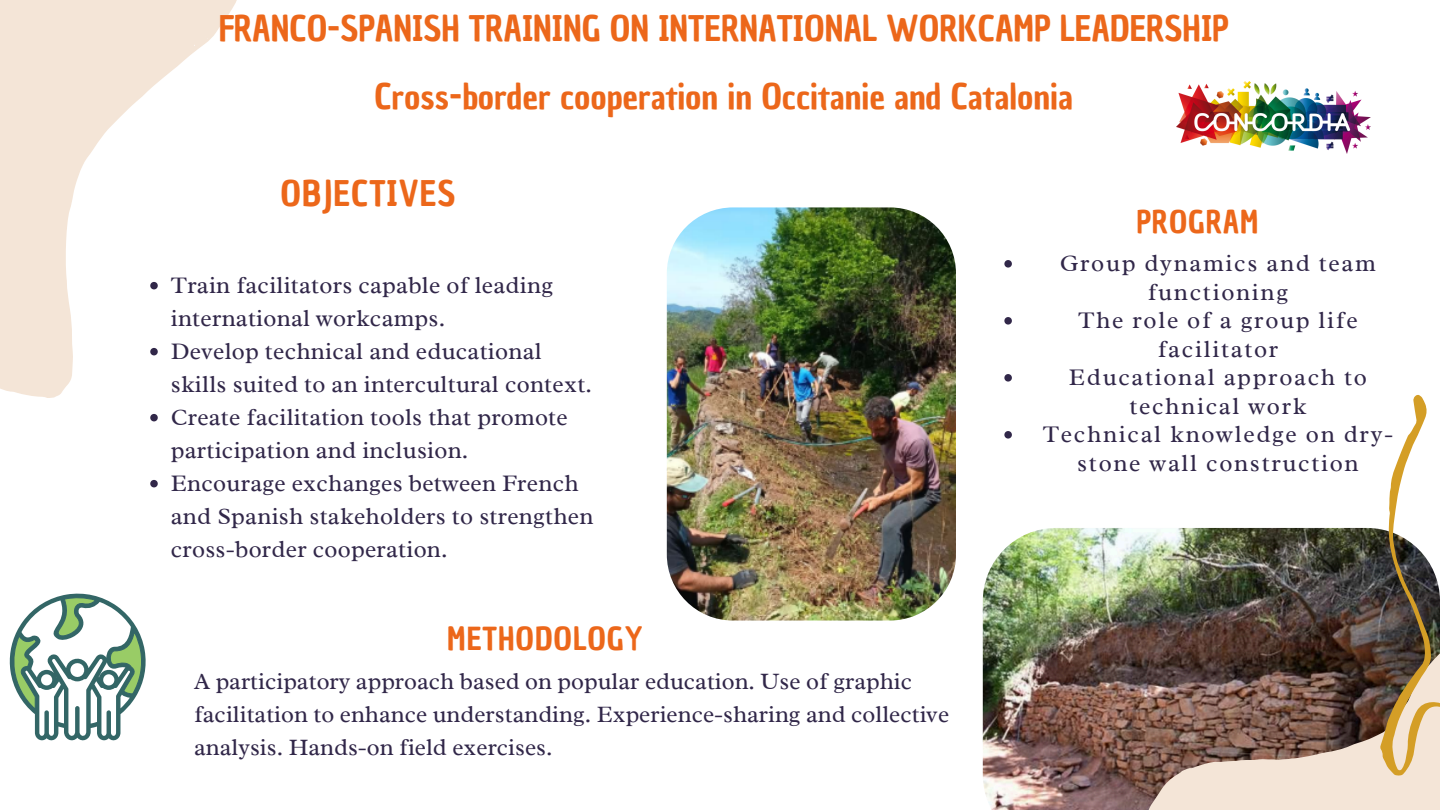
<style>
.page{position:relative;width:1440px;height:810px;background:#fff}
.page>*{position:absolute;margin:0;border:0;box-sizing:border-box;transform-origin:0 0}
.t1{font:34.5px "Chau Philomene One";color:#ec671a}
.t2{font:34.5px "Chau Philomene One";letter-spacing:.03em;color:#ec671a}
.t3{font:31px "Chau Philomene One";letter-spacing:.03em;color:#ec671a}
.t4{font:30.5px "Chau Philomene One";letter-spacing:.03em;color:#ec671a}
.t5{font:24.2px/28.5px "Radley";letter-spacing:.07em;color:#312749;text-align:center}
.t6{font:24px/33px "Radley";letter-spacing:.01em;color:#312749}
.t7{font:23.7px/33px "Radley";color:#312749}
</style>
<div class="page">
<img style="left:983px;top:528px;width:329px;height:282px">
<svg style="left:1093px;top:631px;width:219px;height:179px;background:#876b61"></svg>
<svg style="left:1312px;top:394px;width:128px;height:416px"></svg>
<img style="left:667px;top:207px;width:289px;height:414px;border-radius:66px">
<svg style="left:9px;top:593px;width:137px;height:148px"></svg>
<svg style="left:0;top:0;width:237px;height:422px"></svg>
<svg style="left:150px;top:282px;width:8px;height:7px"></svg>
<svg style="left:150px;top:348px;width:8px;height:7px"></svg>
<svg style="left:150px;top:414px;width:8px;height:7px"></svg>
<svg style="left:150px;top:480px;width:8px;height:7px"></svg>
<svg style="left:1004px;top:260px;width:8px;height:8px"></svg>
<svg style="left:1004px;top:317px;width:8px;height:8px"></svg>
<svg style="left:1004px;top:374px;width:8px;height:8px"></svg>
<svg style="left:1004px;top:431px;width:8px;height:8px"></svg>
<img style="left:1177px;top:81px;width:194px;height:73px">
<p class="t1" style="left:219px;top:6px;width:1011px">FRANCO-SPANISH TRAINING ON INTERNATIONAL WORKCAMP LEADERSHIP</p>
<p class="t1" style="left:374px;top:73px;width:700px">Cross-border cooperation in Occitanie and Catalonia</p>
<p class="t2" style="left:281px;top:171px;width:176px">OBJECTIVES</p>
<p class="t4" style="left:1136px;top:201px;width:123px">PROGRAM</p>
<h2 class="t6" style="left:171px;top:269px;width:384px">Train facilitators capable of leading international workcamps.</h2>
<p class="t6" style="left:171px;top:335px;width:423px">Develop technical and educational skills suited to an intercultural context.</p>
<h1 class="t6" style="left:171px;top:401px;width:398px">Create facilitation tools that promote participation and inclusion.</h1>
<h3 class="t6" style="left:171px;top:467px;width:424px">Encourage exchanges between French and Spanish stakeholders to strengthen cross-border cooperation.</h3>
<p class="t3" style="left:447px;top:618px;width:197px">METHODOLOGY</p>
<p class="t7" style="left:194px;top:665px;width:757px">A participatory approach based on popular education. Use of graphic facilitation to enhance understanding. Experience-sharing and collective analysis. Hands-on field exercises.</p>
<p class="t5" style="left:1060px;top:249px;width:318px">Group dynamics and team functioning</p>
<p class="t5" style="left:1078px;top:306px;width:281px">The role of a group life facilitator</p>
<p class="t5" style="left:1069px;top:363px;width:300px">Educational approach to technical work</p>
<p class="t5" style="left:1043px;top:420px;width:352px">Technical knowledge on dry&shy;stone wall construction</p>
</div>
